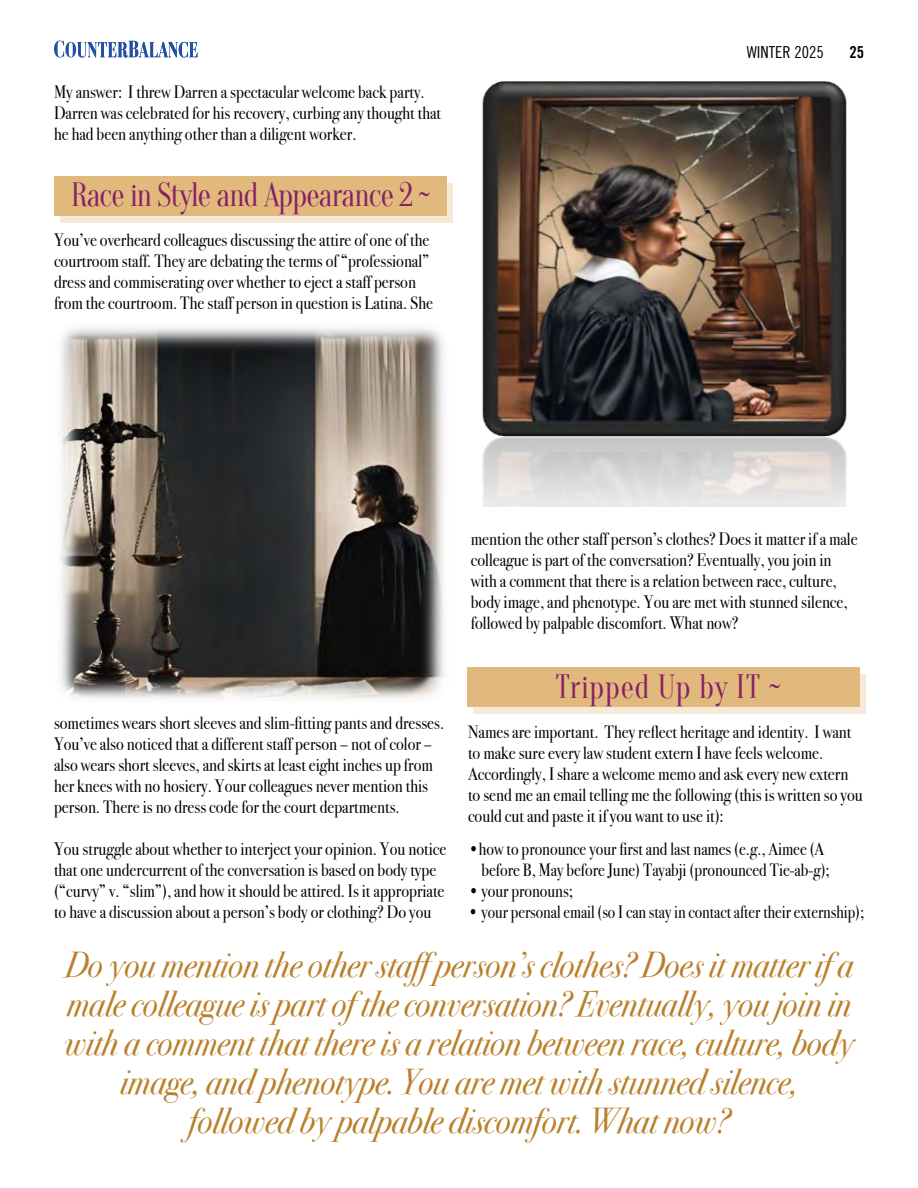
<style>
.page{position:relative;width:918px;height:1188px;background:#fff}
.page>*{position:absolute;margin:0;border:0;box-sizing:border-box;transform-origin:0 0}
.t1{font:italic 36px/39px "Bodoni Svty Two ITCTT";color:#bb802b;text-align:center;scale:.9 1}
.t2{font:33px "Oranienbaum";letter-spacing:-.03em;color:#872065;scale:.9 1}
.t3{font:33px "Oranienbaum";letter-spacing:.025em;color:#872065;scale:.9 1}
.t4{font:18px/21px "Bodoni Svty Two ITCTT";color:#000;scale:.9 1}
.t5{font:18px/21px "Bodoni Svty Two ITCTT";color:#000;scale:.88 1}
.t6{font:18px "Bodoni Svty Two ITCTT";color:#000;scale:.86 1}
.t7{font:16.5px "Trade Gothic LT Std Cn 18";color:#000}
.t8{font:16.5px "Trade Gothic LT Std Bd Cn 20";color:#000}
</style>
<div class="page">
<div style="left:60px;top:183px;width:393px;height:39px;background:#f6e9d7"></div>
<div style="left:54px;top:176px;width:393px;height:40px;background:#e2b97c"></div>
<div style="left:473px;top:674px;width:393px;height:39px;background:#f6e9d7"></div>
<div style="left:467px;top:667px;width:393px;height:40px;background:#e2b97c"></div>
<svg style="left:54px;top:41px;width:144px;height:17px"></svg>
<img style="left:482px;top:81px;width:365px;height:426px">
<img style="left:60px;top:327px;width:384px;height:372px">
<p class="t4" style="left:54px;top:79px;width:432px">My answer: I threw Darren a spectacular welcome back party.<br>Darren was celebrated for his recovery, curbing any thought that he had been anything other than a diligent worker.</p>
<h2 class="t2" style="left:71px;top:176px;width:400px">Race in Style and Appearance 2 ~</h2>
<p class="t4" style="left:54px;top:228px;width:423px">You’ve overheard colleagues discussing the attire of one of the courtroom staff. They are debating the terms of “professional” dress and commiserating over whether to eject a staff person from the courtroom. The staff person in question is Latina. She</p>
<p class="t7" style="left:747px;top:42px;width:78px">WINTER 2025</p>
<p class="t8" style="left:849px;top:42px;width:16px">25</p>
<p class="t4" style="left:471px;top:526px;width:431px">mention the other staff person’s clothes? Does it matter if a male colleague is part of the conversation? Eventually, you join in with a comment that there is a relation between race, culture, body image, and phenotype. You are met with stunned silence, followed by palpable discomfort. What now?</p>
<h2 class="t3" style="left:555px;top:668px;width:251px">Tripped Up by IT ~</h2>
<p class="t4" style="left:468px;top:720px;width:440px">Names are important. They reflect heritage and identity. I want to make sure every law student extern I have feels welcome.<br>Accordingly, I share a welcome memo and ask every new extern to send me an email telling me the following (this is written so you could cut and paste it if you want to use it):</p>
<p class="t5" style="left:481px;top:837px;width:397px;text-indent:-13px">•how to pronounce your first and last names (e.g., Aimee (A before B, May before June) Tayabji (pronounced Tie-ab-g);</p>
<p class="t5" style="left:468px;top:879px;width:121px">• your pronouns;</p>
<p class="t6" style="left:468px;top:898px;width:462px">• your personal email (so I can stay in contact after their externship);</p>
<p class="t1" style="left:64px;top:943px;width:879px">Do you mention the other staff person’s clothes? Does it matter if a male colleague is part of the conversation? Eventually, you join in with a comment that there is a relation between race, culture, body image, and phenotype. You are met with stunned silence, followed by palpable discomfort. What now?</p>
<p class="t4" style="left:54px;top:711px;width:435px">sometimes wears short sleeves and slim-fitting pants and dresses.<br>You’ve also noticed that a different staff person – not of color – also wears short sleeves, and skirts at least eight inches up from her knees with no hosiery. Your colleagues never mention this person. There is no dress code for the court departments.</p>
<p class="t4" style="left:54px;top:837px;width:438px">You struggle about whether to interject your opinion. You notice that one undercurrent of the conversation is based on body type (“curvy” v. “slim”), and how it should be attired. Is it appropriate to have a discussion about a person’s body or clothing? Do you</p>
</div>
